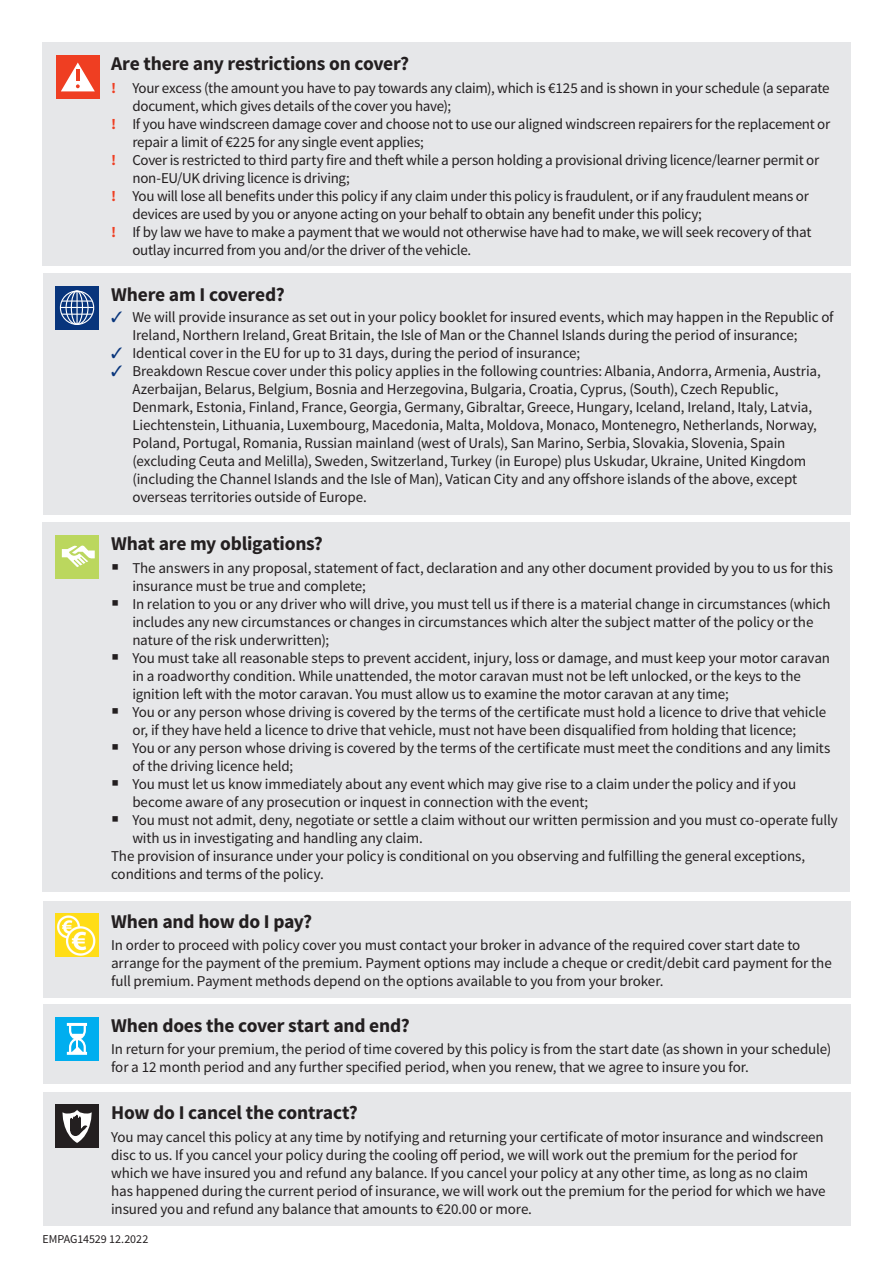
<style>
.page{position:relative;width:893px;height:1263px;background:#fff}
.page>*{position:absolute;margin:0;border:0;box-sizing:border-box;transform-origin:0 0}
.t1{font:700 19.5px "Source Sans Pro";letter-spacing:-.01em;color:#231f20}
.t2{font:15px/18px "Source Sans Pro";letter-spacing:-.01em;color:#231f20}
.t3{font:12px "Source Sans Pro";letter-spacing:-.005em;color:#231f20}
.s1{font-weight:700;color:#ef3e22}
.s2{color:#08357c}
.s3{font-size:27px}
</style>
<div class="page">
<div style="left:43px;top:273px;width:808px;height:241px;background:#e6e7e9"></div>
<svg style="left:55px;top:286px;width:44px;height:43px;background:#1f4888"></svg>
<div style="left:60px;top:291px;width:34px;height:34px;border:1px solid #fff;border-radius:50%"></div>
<div style="left:66px;top:291px;width:23px;height:34px;border:1px solid #fff;border-radius:50%"></div>
<div style="left:71px;top:291px;width:12px;height:34px;border:1px solid #fff;border-radius:50%"></div>
<hr style="left:76px;top:291px;width:2px;height:33px;background:#fff">
<hr style="left:60px;top:307px;width:34px;height:1px;background:#fff">
<hr style="left:62px;top:300px;width:30px;height:2px;background:#fff">
<hr style="left:62px;top:314px;width:30px;height:1px;background:#fff">
<div style="left:43px;top:522px;width:807px;height:369px;background:#e6e7e9"></div>
<div style="left:55px;top:535px;width:44px;height:43px;background:#bbd75e"></div>
<svg style="left:62px;top:545px;width:33px;height:22px"></svg>
<div style="left:43px;top:43px;width:807px;height:223px;background:#e6e7e9"></div>
<div style="left:56px;top:55px;width:43px;height:44px;background:#ef3e22"></div>
<svg style="left:61px;top:63px;width:34px;height:28px"></svg>
<div style="left:43px;top:1092px;width:807px;height:133px;background:#e6e7e9"></div>
<div style="left:55px;top:1104px;width:44px;height:44px;background:#231f20"></div>
<svg style="left:62px;top:1110px;width:30px;height:33px"></svg>
<div style="left:43px;top:1004px;width:807px;height:80px;background:#e6e7e9"></div>
<div style="left:55px;top:1017px;width:44px;height:43px;background:#00aeef"></div>
<hr style="left:67px;top:1023px;width:20px;height:3px;background:#fff">
<hr style="left:67px;top:1052px;width:20px;height:3px;background:#fff">
<svg style="left:68px;top:1022px;width:19px;height:33px"></svg>
<div style="left:43px;top:901px;width:807px;height:96px;background:#e6e7e9"></div>
<img style="left:55px;top:913px;width:44px;height:44px">
<h1 class="t1" style="left:111px;top:51px;width:300px">Are there any restrictions on cover?</h1>
<p class="t2" style="left:111px;top:80px;width:720px"><span class="s1">!</span> Your excess (the amount you have to pay towards any claim), which is €125 and is shown in your schedule (a separate</p>
<p class="t2" style="left:132px;top:98px;width:320px">document, which gives details of the cover you have);</p>
<p class="t2" style="left:111px;top:116px;width:721px"><span class="s1">!</span> If you have windscreen damage cover and choose not to use our aligned windscreen repairers for the replacement or</p>
<p class="t2" style="left:132px;top:134px;width:293px">repair a limit of €225 for any single event applies;</p>
<p class="t2" style="left:111px;top:152px;width:710px"><span class="s1">!</span> Cover is restricted to third party fire and theft while a person holding a provisional driving licence/learner permit or</p>
<p class="t2" style="left:132px;top:170px;width:219px">non-EU/UK driving licence is driving;</p>
<p class="t2" style="left:111px;top:188px;width:699px"><span class="s1">!</span> You will lose all benefits under this policy if any claim under this policy is fraudulent, or if any fraudulent means or</p>
<p class="t2" style="left:132px;top:206px;width:571px">devices are used by you or anyone acting on your behalf to obtain any benefit under this policy;</p>
<p class="t2" style="left:111px;top:224px;width:702px"><span class="s1">!</span> If by law we have to make a payment that we would not otherwise have had to make, we will seek recovery of that</p>
<p class="t2" style="left:132px;top:242px;width:340px">outlay incurred from you and/or the driver of the vehicle.</p>
<h1 class="t1" style="left:111px;top:282px;width:175px">Where am I covered?</h1>
<p class="t2" style="left:132px;top:308px;width:703px;text-indent:-21px"><span class="s2">✓</span> We will provide insurance as set out in your policy booklet for insured events, which may happen in the Republic of<br>Ireland, Northern Ireland, Great Britain, the Isle of Man or the Channel Islands during the period of insurance;</p>
<p class="t2" style="left:111px;top:344px;width:471px"><span class="s2">✓</span> Identical cover in the EU for up to 31 days, during the period of insurance;</p>
<p class="t2" style="left:132px;top:362px;width:690px;text-indent:-21px"><span class="s2">✓</span> Breakdown Rescue cover under this policy applies in the following countries: Albania, Andorra, Armenia, Austria, Azerbaijan, Belarus, Belgium, Bosnia and Herzegovina, Bulgaria, Croatia, Cyprus, (South), Czech Republic, Denmark, Estonia, Finland, France, Georgia, Germany, Gibraltar, Greece, Hungary, Iceland, Ireland, Italy, Latvia, Liechtenstein, Lithuania, Luxembourg, Macedonia, Malta, Moldova, Monaco, Montenegro, Netherlands, Norway, Poland, Portugal, Romania, Russian mainland (west of Urals), San Marino, Serbia, Slovakia, Slovenia, Spain (excluding Ceuta and Melilla), Sweden, Switzerland, Turkey (in Europe) plus Uskudar, Ukraine, United Kingdom (including the Channel Islands and the Isle of Man), Vatican City and any offshore islands of the above, except overseas territories outside of Europe.</p>
<h1 class="t1" style="left:111px;top:531px;width:213px">What are my obligations?</h1>
<p class="t2" style="left:132px;top:559px;width:702px;text-indent:-21px"><span class="s3">■</span> The answers in any proposal, statement of fact, declaration and any other document provided by you to us for this insurance must be true and complete;</p>
<p class="t2" style="left:132px;top:595px;width:700px;text-indent:-21px"><span class="s3">■</span> In relation to you or any driver who will drive, you must tell us if there is a material change in circumstances (which includes any new circumstances or changes in circumstances which alter the subject matter of the policy or the nature of the risk underwritten);</p>
<p class="t2" style="left:132px;top:649px;width:699px;text-indent:-21px"><span class="s3">■</span> You must take all reasonable steps to prevent accident, injury, loss or damage, and must keep your motor caravan in a roadworthy condition. While unattended, the motor caravan must not be left unlocked, or the keys to the ignition left with the motor caravan. You must allow us to examine the motor caravan at any time;</p>
<p class="t2" style="left:111px;top:703px;width:717px;text-align:center"><span class="s3">■</span> You or any person whose driving is covered by the terms of the certificate must hold a licence to drive that vehicle or, if they have held a licence to drive that vehicle, must not have been disqualified from holding that licence;</p>
<p class="t2" style="left:132px;top:739px;width:700px;text-indent:-21px"><span class="s3">■</span> You or any person whose driving is covered by the terms of the certificate must meet the conditions and any limits of the driving licence held;</p>
<p class="t2" style="left:132px;top:775px;width:665px;text-indent:-21px"><span class="s3">■</span> You must let us know immediately about any event which may give rise to a claim under the policy and if you become aware of any prosecution or inquest in connection with the event;</p>
<p class="t2" style="left:111px;top:811px;width:728px"><span class="s3">■</span> You must not admit, deny, negotiate or settle a claim without our written permission and you must co-operate fully</p>
<p class="t2" style="left:132px;top:829px;width:292px">with us in investigating and handling any claim.</p>
<p class="t2" style="left:111px;top:847px;width:696px">The provision of insurance under your policy is conditional on you observing and fulfilling the general exceptions,</p>
<p class="t2" style="left:111px;top:865px;width:214px">conditions and terms of the policy.</p>
<h1 class="t1" style="left:111px;top:909px;width:203px">When and how do I pay?</h1>
<p class="t2" style="left:111px;top:936px;width:722px">In order to proceed with policy cover you must contact your broker in advance of the required cover start date to arrange for the payment of the premium. Payment options may include a cheque or credit/debit card payment for the full premium. Payment methods depend on the options available to you from your broker.</p>
<h1 class="t1" style="left:111px;top:1013px;width:300px">When does the cover start and end?</h1>
<p class="t2" style="left:111px;top:1040px;width:722px">In return for your premium, the period of time covered by this policy is from the start date (as shown in your schedule) for a 12 month period and any further specified period, when you renew, that we agree to insure you for.</p>
<h1 class="t1" style="left:111px;top:1100px;width:248px">How do I cancel the contract?</h1>
<p class="t2" style="left:111px;top:1128px;width:716px">You may cancel this policy at any time by notifying and returning your certificate of motor insurance and windscreen disc to us. If you cancel your policy during the cooling off period, we will work out the premium for the period for which we have insured you and refund any balance. If you cancel your policy at any other time, as long as no claim has happened during the current period of insurance, we will work out the premium for the period for which we have insured you and refund any balance that amounts to €20.00 or more.</p>
<p class="t3" style="left:43px;top:1232px;width:107px">EMPAG14529 12.2022</p>
</div>
